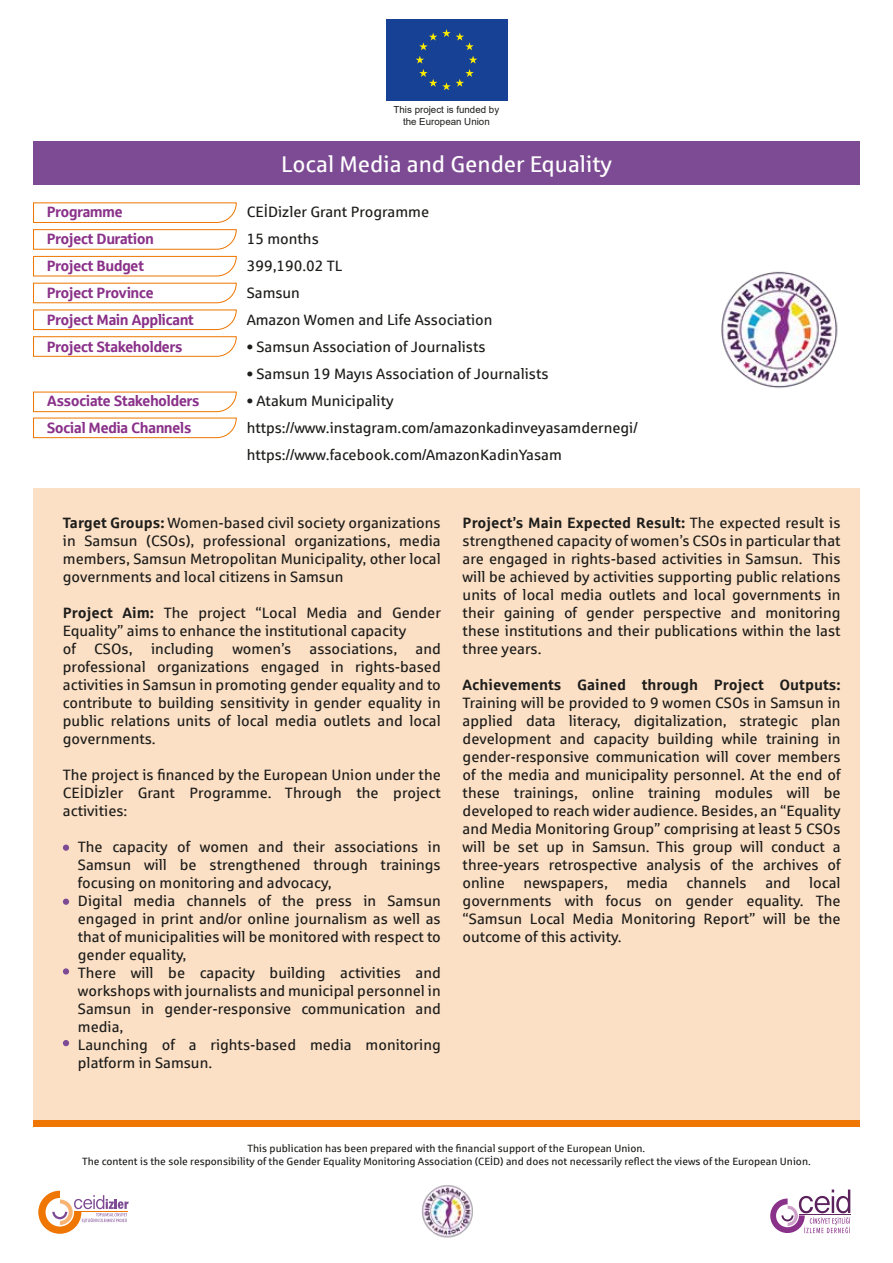
<style>
.page{position:relative;width:893px;height:1263px;background:#fff}
.page>*{position:absolute;margin:0;border:0;box-sizing:border-box;transform-origin:0 0}
.t1{font:22.8px "Sparkasse Rg";color:#fff}
.t2{font:15px/18px "Sparkasse Rg";color:#1d1d1b}
.t3{font:15px/27px "Sparkasse Head";color:#8a3189}
.t4{font:700 15px "Sparkasse Rg";color:#1d1d1b}
.t5{font:10.5px/12.6px "Sparkasse Rg";color:#1d1d1b;text-align:center}
.t6{font:9.75px/11.7px "Arial";color:#1d1d1b;text-align:center}
.s1{font-weight:700}
</style>
<div class="page">
<div style="left:33px;top:488px;width:827px;height:633px;background:#fce0c5"></div>
<div style="left:33px;top:141px;width:826px;height:44px;background:#7d4b94"></div>
<div style="left:386px;top:19px;width:121px;height:82px;background:#164194"></div>
<svg style="left:416px;top:56px;width:61px;height:34px"></svg>
<svg style="left:419px;top:29px;width:55px;height:21px"></svg>
<svg style="left:38px;top:1191px;width:90px;height:43px"></svg>
<svg style="left:770px;top:1189px;width:80px;height:44px"></svg>
<img style="left:422px;top:1185px;width:51px;height:53px">
<svg style="left:33px;top:202px;width:204px;height:21px"></svg>
<svg style="left:33px;top:229px;width:204px;height:21px"></svg>
<svg style="left:33px;top:256px;width:204px;height:20px"></svg>
<svg style="left:33px;top:283px;width:204px;height:20px"></svg>
<svg style="left:33px;top:309px;width:204px;height:21px"></svg>
<svg style="left:33px;top:336px;width:204px;height:21px"></svg>
<svg style="left:33px;top:392px;width:204px;height:20px"></svg>
<svg style="left:33px;top:418px;width:204px;height:20px"></svg>
<div style="left:63px;top:844px;width:6px;height:7px;background:#7d4b94;border-radius:50%"></div>
<div style="left:63px;top:898px;width:6px;height:7px;background:#7d4b94;border-radius:50%"></div>
<svg style="left:63px;top:968px;width:6px;height:6px"></svg>
<svg style="left:63px;top:1040px;width:6px;height:6px"></svg>
<div style="left:33px;top:1120px;width:827px;height:6px;background:#ee7601"></div>
<img style="left:721px;top:271px;width:117px;height:117px">
<p class="t6" style="left:394px;top:104px;width:107px">This project is funded by the European Union</p>
<p class="t3" style="left:47px;top:198px;width:148px">Programme<br>Project Duration<br>Project Budget<br>Project Province<br>Project Main Applicant<br>Project Stakeholders</p>
<p class="t3" style="left:47px;top:387px;width:154px">Associate Stakeholders<br>Social Media Channels</p>
<h1 class="t1" style="left:281px;top:150px;width:332px">Local Media and Gender Equality</h1>
<p class="t2" style="left:247px;top:198px;width:247px;line-height:27px">CEİDizler Grant Programme<br>15 months<br>399,190.02 TL<br>Samsun<br>Amazon Women and Life Association</p>
<p class="t2" style="left:247px;top:338px;width:240px">• Samsun Association of Journalists</p>
<p class="t2" style="left:247px;top:365px;width:303px">• Samsun 19 Mayıs Association of Journalists</p>
<p class="t2" style="left:247px;top:387px;width:393px;line-height:27px">• Atakum Municipality https://www.instagram.com/amazonkadinveyasamdernegi/ https://www.facebook.com/AmazonKadinYasam</p>
<p class="t2" style="left:63px;top:513px;width:379px;text-align:justify"><span class="s1">Target Groups:</span> Women-based civil society organizations in Samsun (CSOs), professional organizations, media members, Samsun Metropolitan Municipality, other local governments and local citizens in Samsun</p>
<p class="t2" style="left:63px;top:603px;width:380px"><span class="s1">Project Aim:</span> The project “Local Media and Gender Equality” aims to enhance the institutional capacity<br>of CSOs, including women’s associations, and professional organizations engaged in rights-based activities in Samsun in promoting gender equality and to contribute to building sensitivity in gender equality in public relations units of local media outlets and local governments.</p>
<p class="t2" style="left:63px;top:765px;width:379px;text-align:justify">The project is financed by the European Union under the CEİDİzler Grant Programme. Through the project activities:</p>
<p class="t2" style="left:78px;top:837px;width:364px">The capacity of women and their associations in Samsun will be strengthened through trainings focusing on monitoring and advocacy,<br>Digital media channels of the press in Samsun engaged in print and/or online journalism as well as that of municipalities will be monitored with respect to gender equality,<br>There will be capacity building activities and workshops with journalists and municipal personnel in Samsun in gender-responsive communication and media,<br>Launching of a rights-based media monitoring platform in Samsun.</p>
<p class="t2" style="left:463px;top:513px;width:379px;text-align:justify"><span class="s1">Project’s Main Expected Result:</span> The expected result is strengthened capacity of women’s CSOs in particular that are engaged in rights-based activities in Samsun. This will be achieved by activities supporting public relations units of local media outlets and local governments in their gaining of gender perspective and monitoring these institutions and their publications within the last three years.</p>
<p class="t4" style="left:463px;top:675px;width:379px">Achievements Gained through Project Outputs:</p>
<p class="t2" style="left:463px;top:693px;width:380px;text-align:justify">Training will be provided to 9 women CSOs in Samsun in applied data literacy, digitalization, strategic plan development and capacity building while training in gender-responsive communication will cover members of the media and municipality personnel. At the end of these trainings, online training modules will be developed to reach wider audience. Besides, an “Equality and Media Monitoring Group” comprising at least 5 CSOs will be set up in Samsun. This group will conduct a three-years retrospective analysis of the archives of online newspapers, media channels and local governments with focus on gender equality. The “Samsun Local Media Monitoring Report” will be the outcome of this activity.</p>
<p class="t5" style="left:82px;top:1142px;width:730px">This publication has been prepared with the financial support of the European Union.<br>The content is the sole responsibility of the Gender Equality Monitoring Association (CEİD) and does not necessarily reflect the views of the European Union.</p>
</div>
